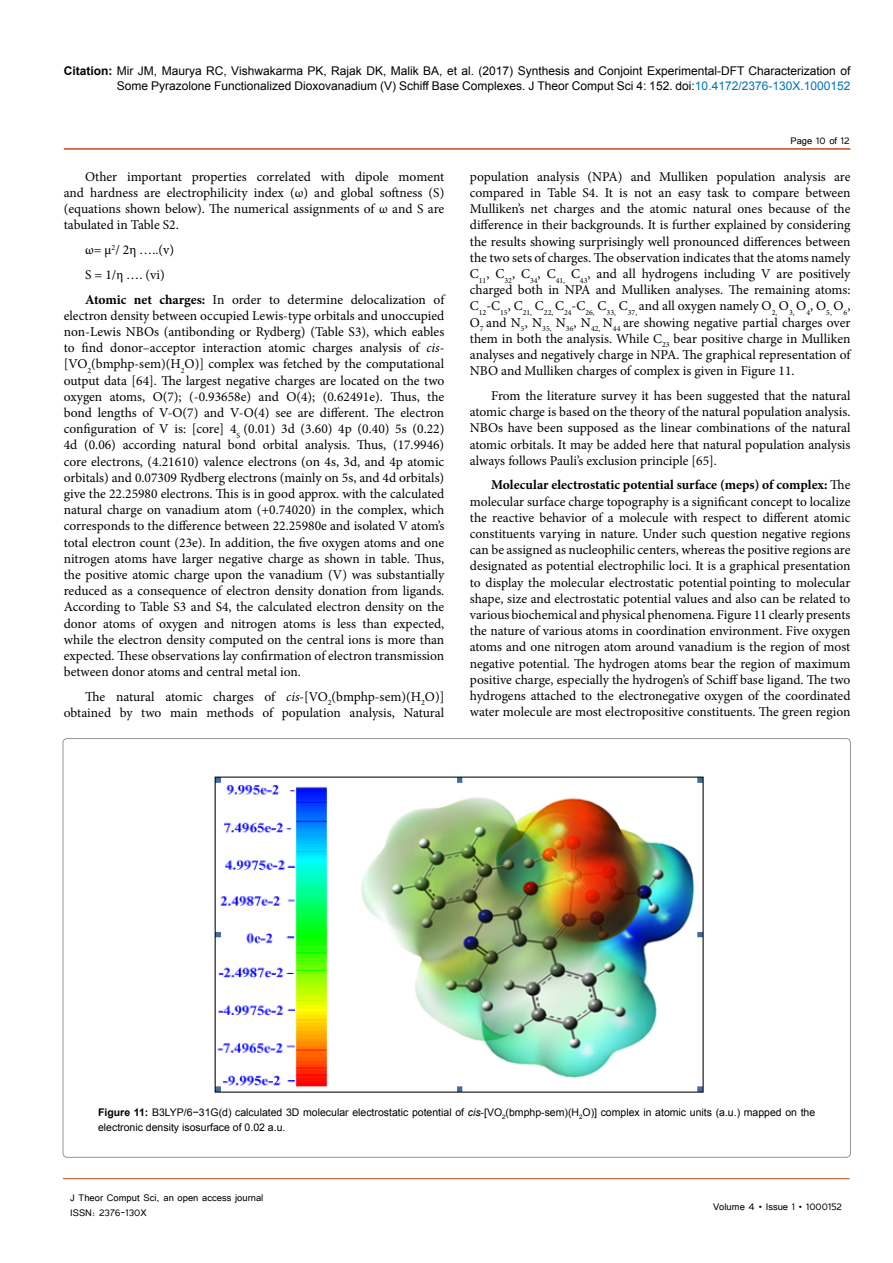
<style>
.page{position:relative;width:893px;height:1263px;background:#fff}
.page>*{position:absolute;margin:0;border:0;box-sizing:border-box;transform-origin:0 0}
.t1{font:13.5px/16.2px "Minion Pro";color:#000;text-align:justify}
.t2{font:12px/15px "Arial";color:#000;text-align:right}
.t3{font:12px/14.4px "Tunga";color:#000}
.t4{font:10.5px/15.8px "Arial";color:#000}
.s1{font-weight:700}
.s2{color:#0072bc}
.s3{font-style:italic}
</style>
<div class="page">
<hr style="left:64px;top:148px;width:786px;height:2px;background:#be4f18">
<hr style="left:63px;top:1178px;width:787px;height:1px;background:#be4f18">
<img style="left:214px;top:776px;width:490px;height:317px">
<p class="t2" style="left:64px;top:64px;width:788px"><span class="s1">Citation:</span> Mir JM, Maurya RC, Vishwakarma PK, Rajak DK, Malik BA, et al. (2017) Synthesis and Conjoint Experimental-DFT Characterization of<br>Some Pyrazolone Functionalized Dioxovanadium (V) Schiff Base Complexes. J Theor Comput Sci 4: 152. doi:<span class="s2">10.4172/2376-130X.1000152</span></p>
<p class="t1" style="left:64px;top:168px;width:382px;text-indent:21px">Other important properties correlated with dipole moment and hardness are electrophilicity index (ω) and global softness (S) (equations shown below). The numerical assignments of ω and S are tabulated in Table S2.</p>
<p class="t1" style="left:85px;top:237px;width:361px;line-height:24.8px;text-align:left">ω= µ<sup>2</sup>/ 2η …..(v)<br>S = 1/η …. (vi)<br><span class="s1">Atomic net charges:</span> In order to determine delocalization of</p>
<p class="t1" style="left:64px;top:307px;width:382px">electron density between occupied Lewis-type orbitals and unoccupied non-Lewis NBOs (antibonding or Rydberg) (Table S3), which eables to find donor–acceptor interaction atomic charges analysis of <span class="s3">cis-</span>[VO<sub>2</sub>(bmphp-sem)(H<sub>2</sub>O)] complex was fetched by the computational output data [64]. The largest negative charges are located on the two oxygen atoms, O(7); (-0.93658e) and O(4); (0.62491e). Thus, the bond lengths of V-O(7) and V-O(4) see are different. The electron configuration of V is: [core] 4<sub>S</sub> (0.01) 3d (3.60) 4p (0.40) 5s (0.22)<br>4d (0.06) according natural bond orbital analysis. Thus, (17.9946) core electrons, (4.21610) valence electrons (on 4s, 3d, and 4p atomic orbitals) and 0.07309 Rydberg electrons (mainly on 5s, and 4d orbitals) give the 22.25980 electrons. This is in good approx. with the calculated natural charge on vanadium atom (+0.74020) in the complex, which corresponds to the difference between 22.25980e and isolated V atom’s total electron count (23e). In addition, the five oxygen atoms and one nitrogen atoms have larger negative charge as shown in table. Thus, the positive atomic charge upon the vanadium (V) was substantially reduced as a consequence of electron density donation from ligands.<br>According to Table S3 and S4, the calculated electron density on the donor atoms of oxygen and nitrogen atoms is less than expected, while the electron density computed on the central ions is more than expected. These observations lay confirmation of electron transmission between donor atoms and central metal ion.</p>
<p class="t1" style="left:64px;top:688px;width:382px;text-align:right">The natural atomic charges of <span class="s3">cis-</span>[VO<sub>2</sub>(bmphp-sem)(H<sub>2</sub>O)] obtained by two main methods of population analysis, Natural</p>
<p class="t3" style="left:790px;top:133px;width:61px">Page 10 of 12</p>
<p class="t1" style="left:470px;top:168px;width:382px">population analysis (NPA) and Mulliken population analysis are compared in Table S4. It is not an easy task to compare between Mulliken’s net charges and the atomic natural ones because of the difference in their backgrounds. It is further explained by considering the results showing surprisingly well pronounced differences between the two sets of charges. The observation indicates that the atoms namely C<sub>11</sub>, C<sub>32</sub>, C<sub>34</sub>, C<sub>41,</sub> C<sub>43</sub>, and all hydrogens including V are positively charged both in NPA and Mulliken analyses. The remaining atoms:<br>C<sub>12</sub>-C<sub>15</sub>, C<sub>21,</sub> C<sub>22,</sub> C<sub>24</sub>-C<sub>26,</sub> C<sub>33,</sub> C<sub>37,</sub> and all oxygen namely O<sub>2,</sub> O<sub>3,</sub> O<sub>4</sub>, O<sub>5,</sub> O<sub>6</sub>, O<sub>7</sub> and N<sub>5</sub>, N<sub>35,</sub> N<sub>36</sub>, N<sub>42,</sub> N<sub>44</sub> are showing negative partial charges over them in both the analysis. While C<sub>23</sub> bear positive charge in Mulliken analyses and negatively charge in NPA. The graphical representation of NBO and Mulliken charges of complex is given in Figure 11.</p>
<p class="t1" style="left:470px;top:388px;width:382px;text-indent:21px">From the literature survey it has been suggested that the natural atomic charge is based on the theory of the natural population analysis.<br>NBOs have been supposed as the linear combinations of the natural atomic orbitals. It may be added here that natural population analysis always follows Pauli’s exclusion principle [65].</p>
<p class="t1" style="left:470px;top:477px;width:382px;text-indent:21px"><span class="s1">Molecular electrostatic potential surface (meps) of complex:</span> The molecular surface charge topography is a significant concept to localize the reactive behavior of a molecule with respect to different atomic constituents varying in nature. Under such question negative regions can be assigned as nucleophilic centers, whereas the positive regions are designated as potential electrophilic loci. It is a graphical presentation to display the molecular electrostatic potential pointing to molecular shape, size and electrostatic potential values and also can be related to various biochemical and physical phenomena. Figure 11 clearly presents the nature of various atoms in coordination environment. Five oxygen atoms and one nitrogen atom around vanadium is the region of most negative potential. The hydrogen atoms bear the region of maximum positive charge, especially the hydrogen’s of Schiff base ligand. The two hydrogens attached to the electronegative oxygen of the coordinated water molecule are most electropositive constituents. The green region</p>
<p class="t4" style="left:98px;top:1104px;width:719px"><span class="s1">Figure 11:</span> B3LYP/6−31G(d) calculated 3D molecular electrostatic potential of <span class="s3">cis</span>-[VO<sub>2</sub>(bmphp-sem)(H<sub>2</sub>O)] complex in atomic units (a.u.) mapped on the electronic density isosurface of 0.02 a.u.</p>
<p class="t3" style="left:70px;top:1190px;width:195px">J Theor Comput Sci, an open access journal<br>ISSN: 2376-130X</p>
<p class="t3" style="left:713px;top:1199px;width:130px">Volume 4 • Issue 1 • 1000152</p>
</div>
